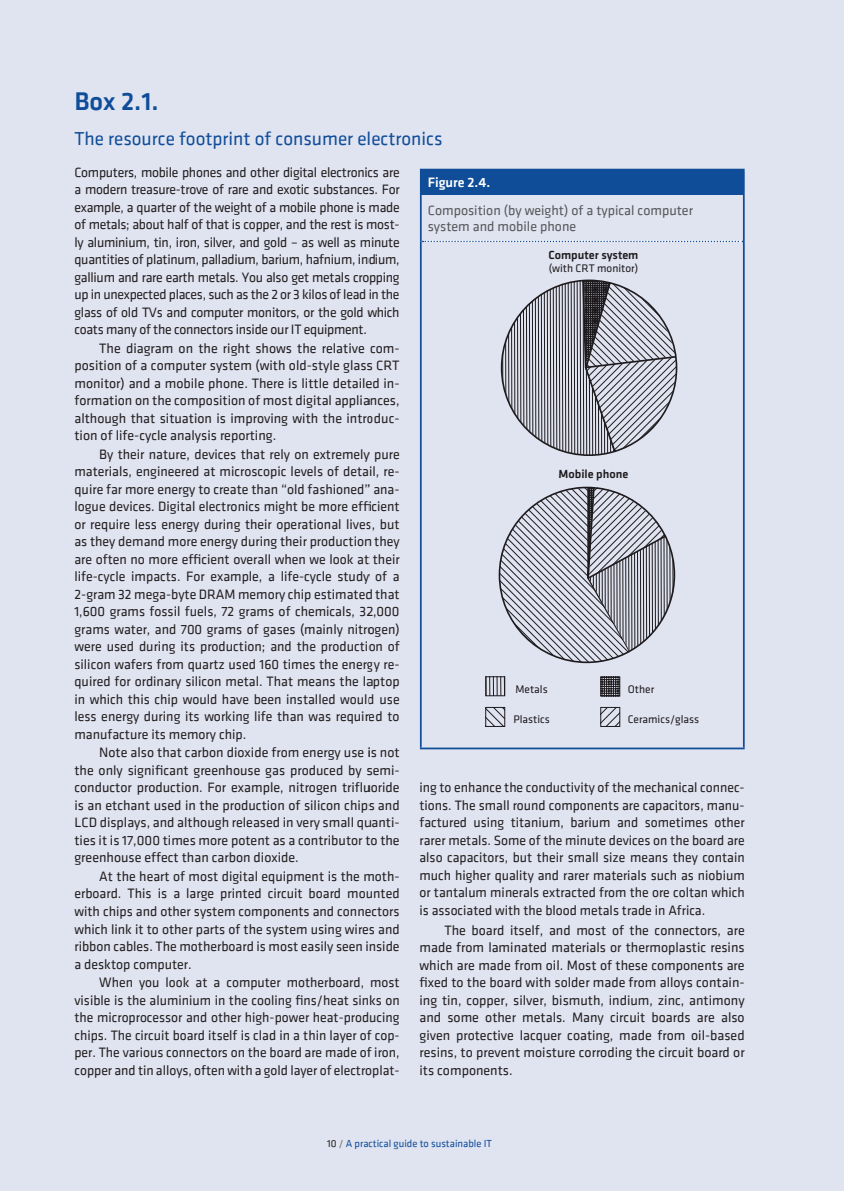
<style>
.page{position:relative;width:844px;height:1191px;background:#fff}
.page>*{position:absolute;margin:0;border:0;box-sizing:border-box;transform-origin:0 0}
.t1{font:500 26.25px "Klavika";color:#0f4d99}
.t2{font:19.25px "Klavika";color:#0f4d99}
.t3{font:14px/17.5px "Klavika";color:#231f20;text-align:justify}
.t4{font:14px/16.8px "Klavika";color:#57585a}
.t5{font:500 14px "Klavika";color:#fff}
.t6{font:500 12.25px "Klavika";color:#231f20}
.t7{font:11.38px "Klavika";color:#231f20}
.t8{font:10.5px "Klavika";color:#0f4d99}
.s1{color:#231f20}
.s2{color:#6c6d70}
</style>
<div class="page">
<div style="left:0;top:0;width:843px;height:1191px;background:#e0e3f0"></div>
<div style="left:420px;top:170px;width:323px;height:24px;background:#0f4d99"></div>
<hr style="left:420px;top:169px;width:324px;height:1px;background:#0f4d99">
<hr style="left:742px;top:170px;width:2px;height:23px;background:#0f4d99">
<hr style="left:420px;top:195px;width:1px;height:46px;background:#0f4d99">
<hr style="left:420px;top:193px;width:324px;height:2px;background:#0f4d99">
<hr style="left:742px;top:195px;width:2px;height:46px;background:#0f4d99">
<hr style="left:420px;top:241px;width:1px;height:506px;background:#0f4d99">
<svg style="left:422px;top:241px;width:320px;height:1px"></svg>
<hr style="left:742px;top:241px;width:2px;height:506px;background:#0f4d99">
<hr style="left:420px;top:747px;width:324px;height:2px;background:#0f4d99">
<svg style="left:500px;top:279px;width:178px;height:177px"></svg>
<svg style="left:498px;top:486px;width:178px;height:178px"></svg>
<svg style="left:485px;top:676px;width:135px;height:51px"></svg>
<h1 class="t1" style="left:74px;top:84px;width:86px">Box 2.1.</h1>
<h2 class="t2" style="left:74px;top:126px;width:369px">The resource footprint of consumer electronics</h2>
<p class="t3" style="left:74px;top:163px;width:326px">Computers, mobile phones and other digital electronics are a modern treasure-trove of rare and exotic substances. For example, a quarter of the weight of a mobile phone is made of metals; about half of that is copper, and the rest is most&shy;ly aluminium, tin, iron, silver, and gold – as well as minute quantities of platinum, palladium, barium, hafnium, indium, gallium and rare earth metals. You also get metals cropping up in unexpected places, such as the 2 or 3 kilos of lead in the glass of old TVs and computer monitors, or the gold which coats many of the connectors inside our IT equipment.</p>
<p class="t3" style="left:74px;top:339px;width:326px;text-indent:25px">The diagram on the right shows the relative com&shy;position of a computer system (with old-style glass CRT monitor) and a mobile phone. There is little detailed in&shy;formation on the composition of most digital appliances, although that situation is improving with the introduc&shy;tion of life-cycle analysis reporting.</p>
<p class="t3" style="left:74px;top:445px;width:326px;text-indent:25px">By their nature, devices that rely on extremely pure materials, engineered at microscopic levels of detail, re&shy;quire far more energy to create than “old fashioned” ana&shy;logue devices. Digital electronics might be more efficient or require less energy during their operational lives, but as they demand more energy during their production they are often no more efficient overall when we look at their life-cycle impacts. For example, a life-cycle study of a 2-gram 32 mega-byte DRAM memory chip estimated that 1,600 grams fossil fuels, 72 grams of chemicals, 32,000 grams water, and 700 grams of gases (mainly nitrogen) were used during its production; and the production of silicon wafers from quartz used 160 times the energy re&shy;quired for ordinary silicon metal. That means the laptop in which this chip would have been installed would use less energy during its working life than was required to manufacture its memory chip.</p>
<p class="t3" style="left:74px;top:743px;width:326px;text-indent:25px">Note also that carbon dioxide from energy use is not the only significant greenhouse gas produced by semi&shy;conductor production. For example, nitrogen trifluoride is an etchant used in the production of silicon chips and LCD displays, and although released in very small quanti&shy;ties it is 17,000 times more potent as a contributor to the greenhouse effect than carbon dioxide.</p>
<p class="t3" style="left:74px;top:867px;width:326px;text-indent:25px">At the heart of most digital equipment is the moth&shy;erboard. This is a large printed circuit board mounted with chips and other system components and connectors which link it to other parts of the system using wires and ribbon cables. The motherboard is most easily seen inside a desktop computer.</p>
<p class="t3" style="left:74px;top:973px;width:326px;text-indent:25px">When you look at a computer motherboard, most visible is the aluminium in the cooling fins/heat sinks on the microprocessor and other high-power heat-producing chips. The circuit board itself is clad in a thin layer of cop&shy;per. The various connectors on the board are made of iron, copper and tin alloys, often with a gold layer of electroplat-</p>
<p class="t5" style="left:427px;top:173px;width:64px">Figure 2.4.</p>
<p class="t4" style="left:427px;top:201px;width:267px">Composition (by weight) of a typical computer system and mobile phone</p>
<p class="t6" style="left:548px;top:246px;width:92px">Computer system</p>
<p class="t7" style="left:548px;top:261px;width:91px">(with CRT monitor)</p>
<p class="t6" style="left:558px;top:465px;width:71px">Mobile phone</p>
<p class="t7" style="left:627px;top:681px;width:28px">Other</p>
<p class="t7" style="left:515px;top:681px;width:34px">Metals</p>
<p class="t7" style="left:513px;top:712px;width:38px">Plastics</p>
<p class="t7" style="left:627px;top:712px;width:73px">Ceramics/glass</p>
<p class="t3" style="left:419px;top:778px;width:326px">ing to enhance the conductivity of the mechanical connec&shy;tions. The small round components are capacitors, manu&shy;factured using titanium, barium and sometimes other rarer metals. Some of the minute devices on the board are also capacitors, but their small size means they contain much higher quality and rarer materials such as niobium or tantalum minerals extracted from the ore coltan which is associated with the blood metals trade in Africa.</p>
<p class="t3" style="left:419px;top:920px;width:326px;text-indent:25px">The board itself, and most of the connectors, are made from laminated materials or thermoplastic resins which are made from oil. Most of these components are fixed to the board with solder made from alloys contain&shy;ing tin, copper, silver, bismuth, indium, zinc, antimony and some other metals. Many circuit boards are also given protective lacquer coating, made from oil-based resins, to prevent moisture corroding the circuit board or its components.</p>
<p class="t8" style="left:327px;top:1136px;width:166px"><span class="s1">10</span> <span class="s2">/</span> A practical guide to sustainable IT</p>
</div>
